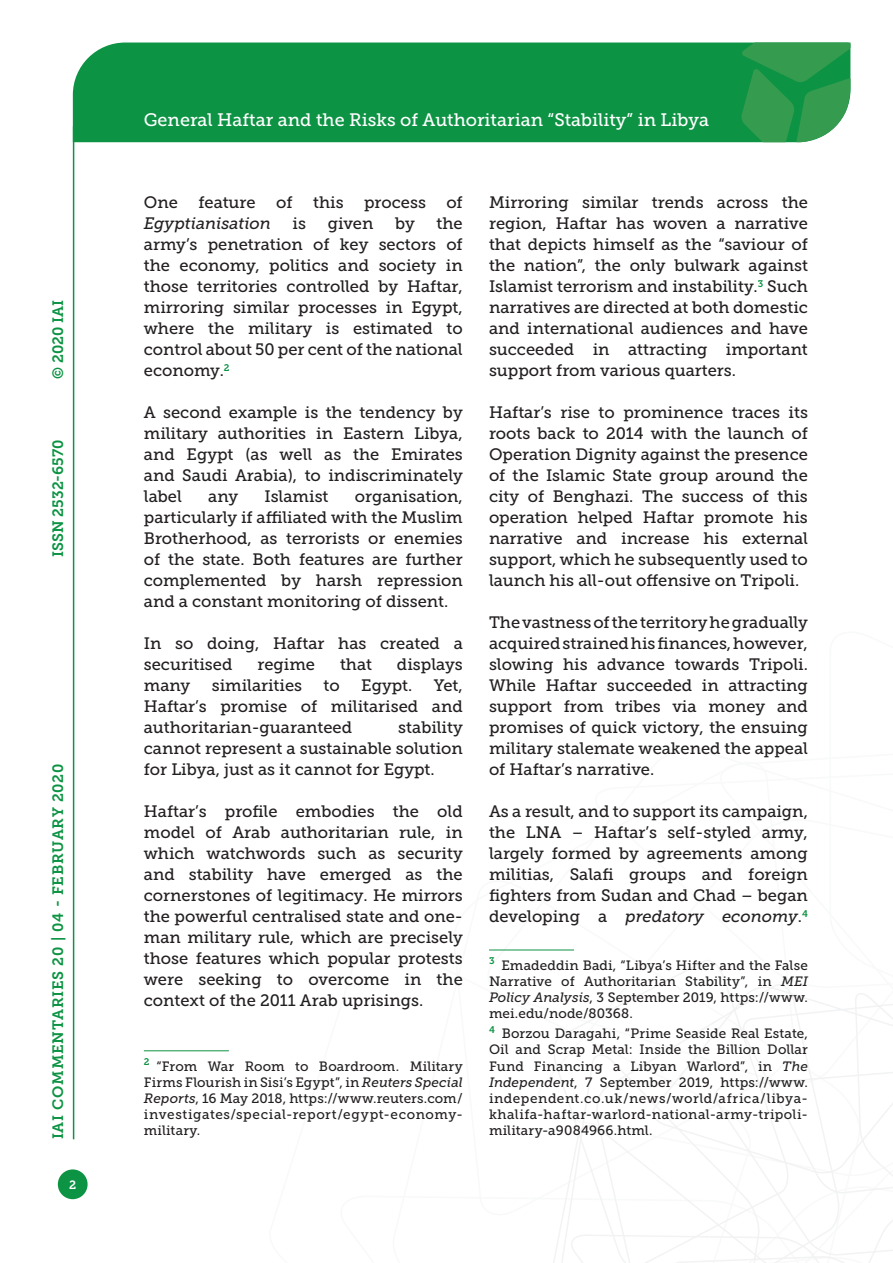
<style>
.page{position:relative;width:893px;height:1263px;background:#fff}
.page>*{position:absolute;margin:0;border:0;box-sizing:border-box;transform-origin:0 0}
.t1{font:18px "Museo Slab 500";color:#fff}
.Testo{font:16.5px/21px "Museo Slab 500";color:#231f20;text-align:justify}
.t2{font:15px "Museo Slab 700";letter-spacing:.05em;color:#0d9344}
.t3{font:15px "Museo Slab 700";color:#0d9344}
.Nota{font:13.5px/16.2px "Museo Slab 500";letter-spacing:.02em;color:#231f20;text-align:justify}
.t4{font:12px "Museo Slab 700";color:#fff}
.s1{font-style:italic}
</style>
<div class="page">
<svg style="left:553px;top:960px;width:340px;height:303px"></svg>
<div style="left:73px;top:43px;width:668px;height:99px;background:#0d9344"></div>
<svg style="left:741px;top:43px;width:109px;height:99px;background:#339d54"></svg>
<div style="left:58px;top:1169px;width:30px;height:30px;background:#0d9344;border-radius:50%"></div>
<hr style="left:73px;top:126px;width:1px;height:1013px;background:#0d9344">
<hr style="left:144px;top:1050px;width:85px;height:1px;background:#0d9344">
<hr style="left:489px;top:950px;width:85px;height:1px;background:#0d9344">
<p class="t2" style="left:50px;top:379px;width:80px;rotate:-90deg">© 2020 IAI</p>
<p class="t3" style="left:50px;top:557px;width:119px;rotate:-90deg">ISSN 2532-6570</p>
<p class="t2" style="left:50px;top:1139px;width:377px;rotate:-90deg">IAI COMMENTARIES 20 | 04 - FEBRUARY 2020</p>
<p class="t4" style="left:69px;top:1178px;width:9px">2</p>
<p class="t1" style="left:144px;top:110px;width:567px">General Haftar and the Risks of Authoritarian “Stability” in Libya</p>
<p class="Testo" style="left:144px;top:192px;width:320px">One feature of this process of<br><span class="s1">Egyptianisation</span></p>
<p class="Testo" style="left:144px;top:213px;width:320px;text-indent:293px">the army’s penetration of key sectors of the economy, politics and society in those territories controlled by Haftar, mirroring similar processes in Egypt, where the military is estimated to control about 50 per cent of the national economy.<sup>2</sup></p>
<p class="Testo" style="left:144px;top:402px;width:320px">A second example is the tendency by military authorities in Eastern Libya, and Egypt (as well as the Emirates and Saudi Arabia), to indiscriminately label</p>
<p class="Testo" style="left:293px;top:213px;width:15px">is</p>
<p class="Testo" style="left:328px;top:213px;width:47px">given</p>
<p class="Testo" style="left:395px;top:213px;width:21px">by</p>
<p class="Testo" style="left:144px;top:486px;width:320px;text-indent:211px">organisation, particularly if affiliated with the Muslim Brotherhood, as terrorists or enemies of the state. Both features are further complemented by harsh repression and a constant monitoring of dissent.</p>
<p class="Testo" style="left:144px;top:633px;width:320px">In so doing, Haftar has created a securitised</p>
<p class="Testo" style="left:208px;top:486px;width:32px">any</p>
<p class="Testo" style="left:264px;top:486px;width:66px">Islamist</p>
<p class="Testo" style="left:257px;top:654px;width:59px">regime</p>
<p class="Testo" style="left:340px;top:654px;width:34px">that</p>
<p class="Testo" style="left:397px;top:654px;width:67px">displays</p>
<p class="Testo" style="left:144px;top:675px;width:320px;text-indent:290px">Yet, Haftar’s promise of militarised and authoritarian-guaranteed</p>
<p class="Testo" style="left:144px;top:675px;width:48px">many</p>
<p class="Testo" style="left:212px;top:675px;width:92px">similarities</p>
<p class="Testo" style="left:324px;top:675px;width:18px">to</p>
<p class="Testo" style="left:361px;top:675px;width:53px">Egypt.</p>
<p class="Testo" style="left:144px;top:717px;width:320px;text-indent:254px">stability cannot represent a sustainable solution for Libya, just as it cannot for Egypt.</p>
<p class="Testo" style="left:144px;top:801px;width:320px">Haftar’s profile embodies the old model of Arab authoritarian rule, in which watchwords such as security and stability have emerged as the cornerstones of legitimacy. He mirrors the powerful centralised state and one&shy;man military rule, which are precisely those features which popular protests were seeking to overcome in the context of the 2011 Arab uprisings.</p>
<p class="Nota" style="left:144px;top:1058px;width:320px"><sup>2</sup> “From War Room to Boardroom. Military Firms Flourish in Sisi’s Egypt”, in <span class="s1">Reuters Special Reports</span>, 16 May 2018, https://www.reuters.com/ investigates/special-report/egypt-economy&shy;military.</p>
<p class="Testo" style="left:489px;top:192px;width:320px">Mirroring similar trends across the region, Haftar has woven a narrative that depicts himself as the “saviour of the nation”, the only bulwark against Islamist terrorism and instability.<sup>3</sup> Such narratives are directed at both domestic and international audiences and have succeeded in attracting important support from various quarters.</p>
<p class="Testo" style="left:489px;top:402px;width:320px">Haftar’s rise to prominence traces its roots back to 2014 with the launch of Operation Dignity against the presence of the Islamic State group around the city of Benghazi. The success of this operation helped Haftar promote his narrative and increase his external support, which he subsequently used to launch his all-out offensive on Tripoli.</p>
<p class="Testo" style="left:489px;top:612px;width:320px">The vastness of the territory he gradually acquired strained his finances, however, slowing his advance towards Tripoli.<br>While Haftar succeeded in attracting support from tribes via money and promises of quick victory, the ensuing military stalemate weakened the appeal of Haftar’s narrative.</p>
<p class="Testo" style="left:489px;top:801px;width:320px">As a result, and to support its campaign, the LNA – Haftar’s self-styled army, largely formed by agreements among militias, Salafi groups and foreign fighters from Sudan and Chad – began developing a <span class="s1">predatory economy</span>.<sup>4</sup></p>
<p class="Nota" style="left:489px;top:957px;width:320px"><sup>3</sup> Emadeddin Badi, “Libya’s Hifter and the False Narrative of Authoritarian Stability”, in <span class="s1">MEI Policy Analysis</span>, 3 September 2019, https://www. mei.edu/node/80368.</p>
<p class="Nota" style="left:489px;top:1025px;width:320px"><sup>4</sup> Borzou Daragahi, “Prime Seaside Real Estate, Oil and Scrap Metal: Inside the Billion Dollar Fund Financing a Libyan Warlord”, in <span class="s1">The Independent</span>, 7 September 2019, https://www. independent.co.uk/news/world/africa/libya&shy;khalifa-haftar-warlord-national-army-tripoli&shy;military-a9084966.html.</p>
</div>
